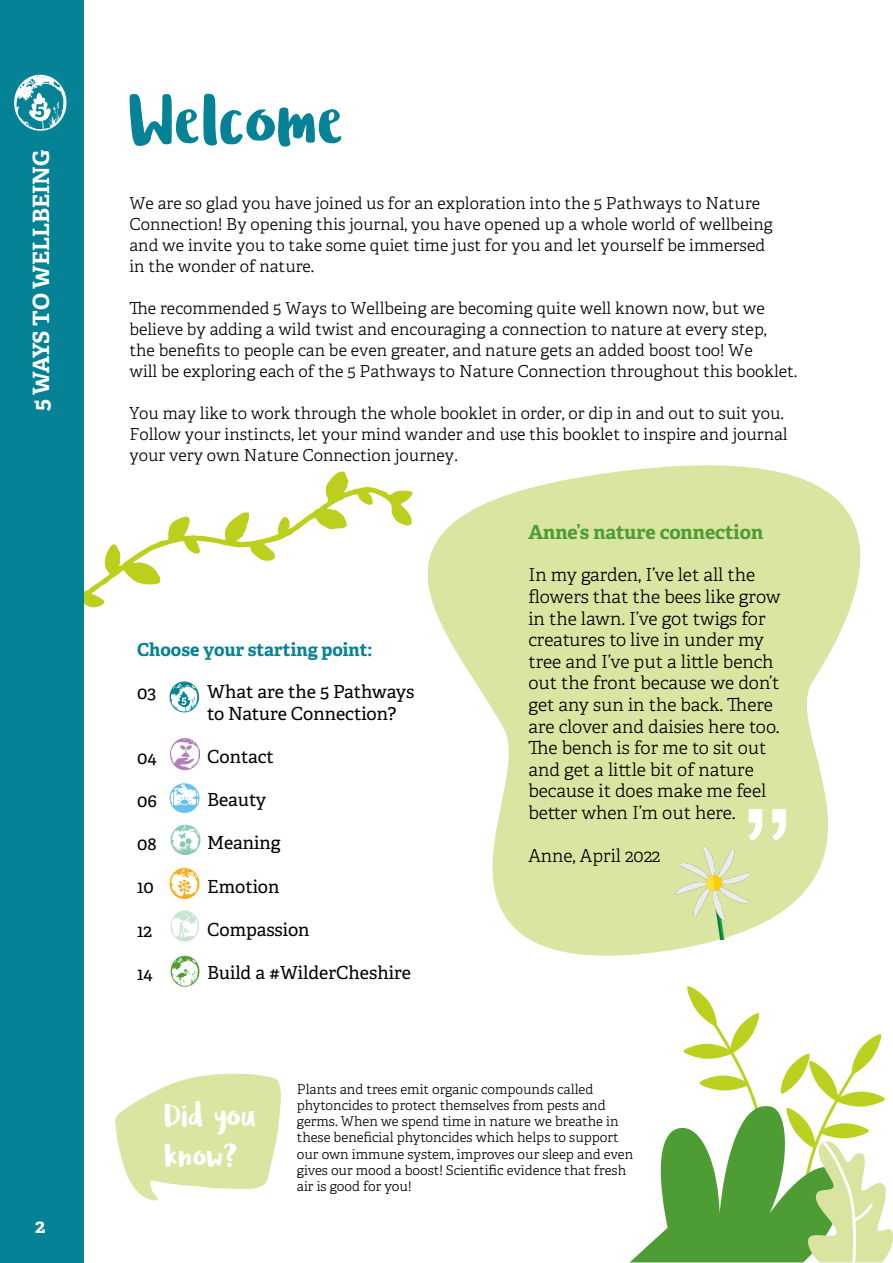
<style>
.page{position:relative;width:893px;height:1263px;background:#fff}
.page>*{position:absolute;margin:0;border:0;box-sizing:border-box;transform-origin:0 0}
.t1{font:124.5px "Arial Nova";color:#fff}
.t2{font:73.5px "Ludicrous";color:#058295}
.t3{font:33px/39.6px "Ludicrous";color:#fff}
.t4{font:700 22.5px "Adelle";color:#fff}
.t5{font:700 19.5px "Adelle";color:#4e9d34}
.t6{font:700 19.5px "Adelle";color:#fff}
.t7{font:300 18px/21.6px "Adelle";color:#000}
.t8{font:18px/21.6px "Adelle";color:#000}
.t9{font:700 18px "Adelle";color:#058295}
.t10{font:300 16.5px/21px "Adelle";color:#000}
.t11{font:300 13.5px/16.2px "Adelle";color:#000}
</style>
<div class="page">
<svg style="left:83px;top:471px;width:230px;height:136px"></svg>
<div style="left:0;top:0;width:83px;height:1263px;background:#058295"></div>
<svg style="left:630px;top:986px;width:263px;height:277px"></svg>
<svg style="left:313px;top:465px;width:548px;height:491px;fill:#dae5a1"></svg>
<img style="left:657px;top:842px;width:91px;height:97px">
<svg style="left:115px;top:1073px;width:166px;height:128px"></svg>
<svg style="left:171px;top:956px;width:28px;height:31px"></svg>
<img style="left:170px;top:739px;width:29px;height:30px">
<svg style="left:171px;top:825px;width:29px;height:30px"></svg>
<svg style="left:170px;top:783px;width:29px;height:30px"></svg>
<svg style="left:170px;top:868px;width:29px;height:31px"></svg>
<svg style="left:171px;top:910px;width:28px;height:31px"></svg>
<svg style="left:170px;top:681px;width:29px;height:31px"></svg>
<svg style="left:14px;top:75px;width:52px;height:56px"></svg>
<h3 class="t4" style="left:27px;top:411px;width:263px;rotate:-90deg">5 WAYS TO WELLBEING</h3>
<p class="t6" style="left:35px;top:1213px;width:12px">2</p>
<h2 class="t2" style="left:129px;top:70px;width:217px">Welcome</h2>
<p class="t10" style="left:129px;top:193px;width:645px">We are so glad you have joined us for an exploration into the 5 Pathways to Nature Connection! By opening this journal, you have opened up a whole world of wellbeing and we invite you to take some quiet time just for you and let yourself be immersed in the wonder of nature.</p>
<p class="t10" style="left:129px;top:298px;width:669px">The recommended 5 Ways to Wellbeing are becoming quite well known now, but we believe by adding a wild twist and encouraging a connection to nature at every step,<br>the benefits to people can be even greater, and nature gets an added boost too! We<br>will be exploring each of the 5 Pathways to Nature Connection throughout this booklet.</p>
<p class="t10" style="left:129px;top:403px;width:660px">You may like to work through the whole booklet in order, or dip in and out to suit you.<br>Follow your instincts, let your mind wander and use this booklet to inspire and journal your very own Nature Connection journey.</p>
<p class="t9" style="left:137px;top:638px;width:237px">Choose your starting point:</p>
<p class="t8" style="left:137px;top:682px;width:21px">03</p>
<p class="t8" style="left:207px;top:681px;width:209px">What are the 5 Pathways to Nature Connection?</p>
<p class="t8" style="left:207px;top:746px;width:68px">Contact</p>
<p class="t8" style="left:207px;top:789px;width:61px">Beauty</p>
<p class="t8" style="left:207px;top:832px;width:75px">Meaning</p>
<p class="t8" style="left:207px;top:876px;width:74px">Emotion</p>
<p class="t8" style="left:207px;top:919px;width:104px">Compassion</p>
<p class="t8" style="left:207px;top:962px;width:205px">Build a #WilderCheshire</p>
<p class="t8" style="left:137px;top:747px;width:21px">04</p>
<p class="t8" style="left:137px;top:790px;width:21px">06</p>
<p class="t8" style="left:137px;top:833px;width:21px">08</p>
<p class="t8" style="left:137px;top:876px;width:18px">10</p>
<p class="t8" style="left:137px;top:920px;width:17px">12</p>
<p class="t8" style="left:137px;top:963px;width:17px">14</p>
<p class="t5" style="left:528px;top:520px;width:236px">Anne’s nature connection</p>
<p class="t7" style="left:528px;top:564px;width:254px">In my garden, I’ve let all the flowers that the bees like grow in the lawn. I’ve got twigs for creatures to live in under my tree and I’ve put a little bench out the front because we don’t get any sun in the back. There are clover and daisies here too.<br>The bench is for me to sit out and get a little bit of nature because it does make me feel better when I’m out here.</p>
<p class="t7" style="left:528px;top:845px;width:133px">Anne, April 2022</p>
<h1 class="t1" style="left:740px;top:783px;width:56px">”</h1>
<h3 class="t3" style="left:165px;top:1096px;width:93px">Did you know?</h3>
<p class="t11" style="left:297px;top:1081px;width:338px">Plants and trees emit organic compounds called phytoncides to protect themselves from pests and germs. When we spend time in nature we breathe in these beneficial phytoncides which helps to support our own immune system, improves our sleep and even gives our mood a boost! Scientific evidence that fresh air is good for you!</p>
</div>
